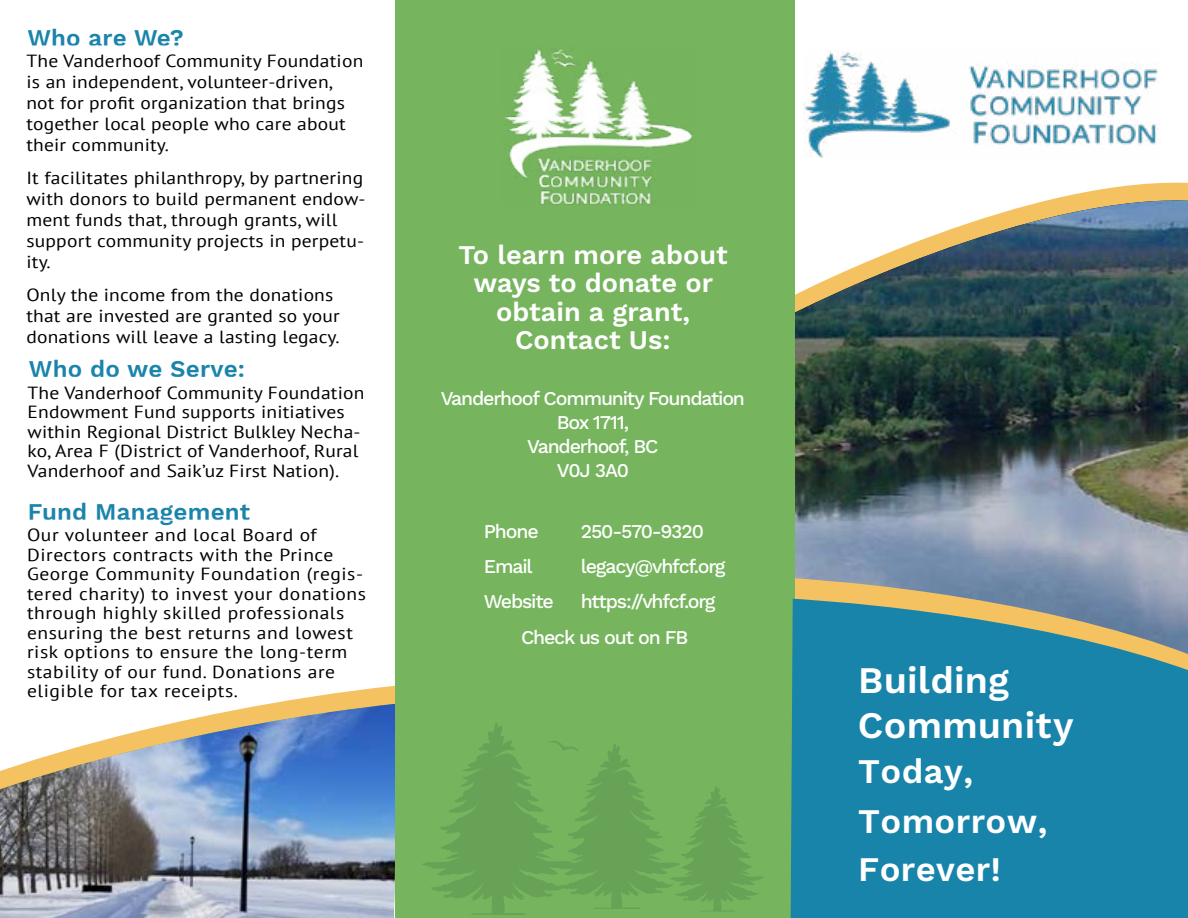
<style>
.page{position:relative;width:1188px;height:918px;background:#fff}
.page>*{position:absolute;margin:0;border:0;box-sizing:border-box;transform-origin:0 0}
.t1{font:600 37.5px/44.5px "Work Sans";letter-spacing:.005em;color:#fff}
.t2{font:600 34.5px/47.5px "Work Sans";letter-spacing:.01em;color:#fff}
.t3{font:600 27px/28.5px "Work Sans";color:#fff;text-align:center}
.t4{font:600 24px "Work Sans";letter-spacing:.01em;color:#1a84aa}
.t5{font:500 19.5px/24px "Work Sans";letter-spacing:-.06em;color:#fff;text-align:center}
.t6{font:17.55px/21px "PT Sans";letter-spacing:.01em;color:#000;scale:1.11 1}
.t7{font:17.55px/19.5px "PT Sans";letter-spacing:.03em;color:#000;scale:1.11 1}
</style>
<div class="page">
<svg style="left:1049px;top:188px;width:139px;height:12px;fill:#f5c261"></svg>
<img style="left:795px;top:200px;width:393px;height:378px">
<svg style="left:268px;top:686px;width:127px;height:18px;fill:#f5c261"></svg>
<img style="left:0;top:704px;width:395px;height:214px">
<svg style="left:795px;top:578px;width:393px;height:21px;background:#989b98"></svg>
<div style="left:395px;top:0;width:400px;height:918px;background:#76b55e"></div>
<svg style="left:791px;top:599px;width:397px;height:319px;background:#2586a6"></svg>
<svg style="left:422px;top:723px;width:342px;height:192px"></svg>
<img style="left:804px;top:52px;width:354px;height:106px">
<img style="left:505px;top:49px;width:187px;height:156px">
<h3 class="t4" style="left:27px;top:23px;width:158px">Who are We?</h3>
<p class="t6" style="left:26px;top:50px;width:305px">The Vanderhoof Community Foundation is an independent, volunteer-driven, not for profit organization that brings together local people who care about their community.</p>
<p class="t6" style="left:26px;top:167px;width:307px">It facilitates philanthropy, by partnering with donors to build permanent endow&shy;ment funds that, through grants, will support community projects in perpetu&shy;ity.</p>
<p class="t6" style="left:26px;top:284px;width:284px">Only the income from the donations that are invested are granted so your donations will leave a lasting legacy.</p>
<p class="t6" style="left:28px;top:382px;width:305px;line-height:19.5px">The Vanderhoof Community Foundation Endowment Fund supports initiatives within Regional District Bulkley Necha&shy;ko, Area F (District of Vanderhoof, Rural Vanderhoof and Saik’uz First Nation).</p>
<h3 class="t4" style="left:29px;top:355px;width:218px">Who do we Serve:</h3>
<h3 class="t4" style="left:28px;top:498px;width:224px">Fund Management</h3>
<p class="t7" style="left:27px;top:525px;width:307px">Our volunteer and local Board of Directors contracts with the Prince George Community Foundation (regis&shy;tered charity) to invest your donations through highly skilled professionals ensuring the best returns and lowest risk options to ensure the long-term stability of our fund. Donations are eligible for tax receipts.</p>
<h3 class="t3" style="left:458px;top:241px;width:271px">To learn more about ways to donate or obtain a grant,<br>Contact Us:</h3>
<p class="t5" style="left:441px;top:387px;width:306px">Vanderhoof Community Foundation<br>Box 1711,<br>Vanderhoof, BC<br>V0J 3A0</p>
<p class="t5" style="left:484px;top:515px;width:72px;line-height:35.1px;text-align:left">Phone<br>Email<br>Website</p>
<p class="t5" style="left:581px;top:521px;width:125px">250-570-9320</p>
<p class="t5" style="left:581px;top:556px;width:146px">legacy@vhfcf.org</p>
<p class="t5" style="left:581px;top:591px;width:136px">https://vhfcf.org</p>
<p class="t5" style="left:521px;top:626px;width:169px">Check us out on FB</p>
<h1 class="t1" style="left:858px;top:660px;width:217px">Building<br>Community</h1>
<h2 class="t2" style="left:858px;top:749px;width:116px">Today,</h2>
<h2 class="t2" style="left:858px;top:799px;width:191px">Tomorrow,<br>Forever!</h2>
</div>
